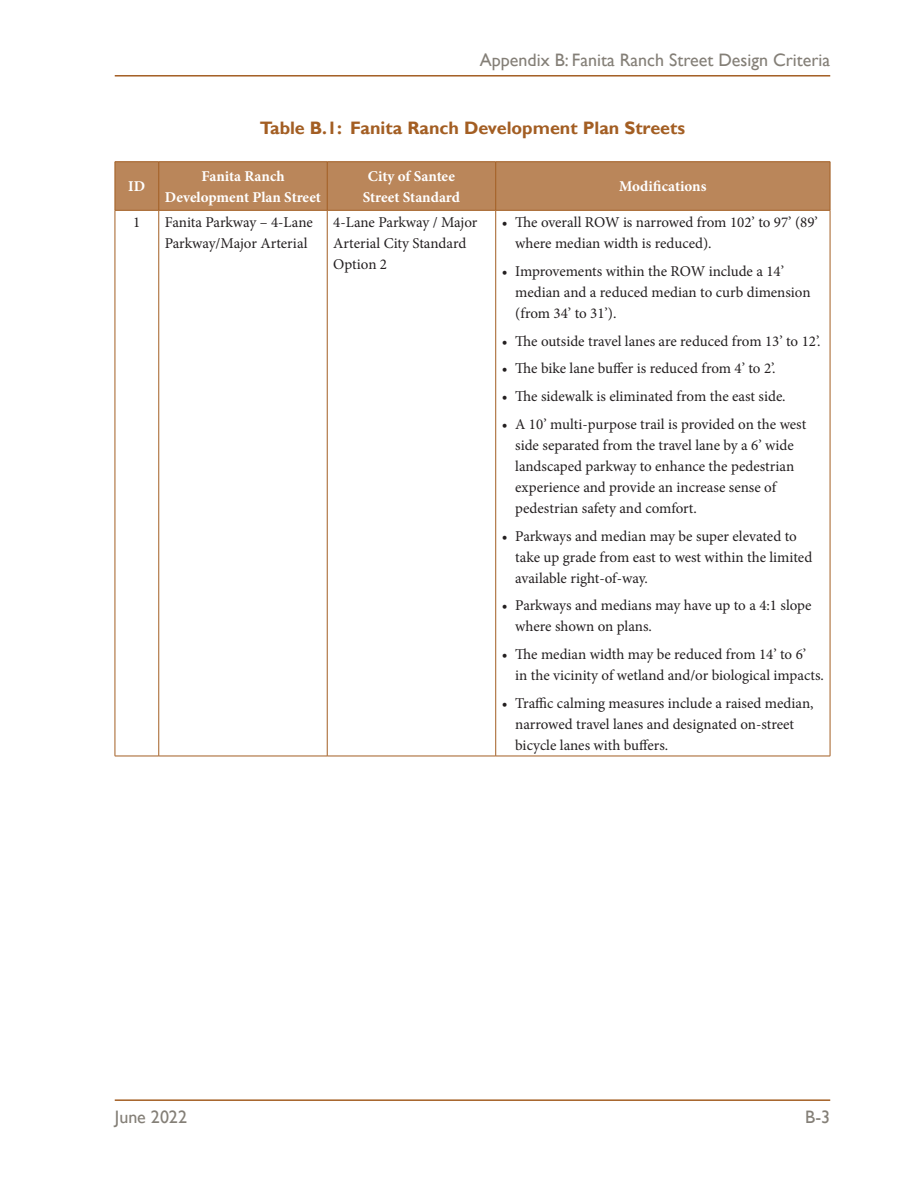
<style>
.page{position:relative;width:918px;height:1188px;background:#fff}
.page>*{position:absolute;margin:0;border:0;box-sizing:border-box;transform-origin:0 0}
.t1{font:18px "Gill Sans";color:#847f77}
.Table_Name{font:700 18px "Gill Sans";color:#a35e23}
.Table_Body{font:15px/21px "Minion Pro";color:#231f20}
.Header_1{font:700 15px "Minion Pro";letter-spacing:-.005em;color:#fff}
</style>
<div class="page">
<hr style="left:115px;top:1099px;width:715px;height:2px;background:#a35e23">
<hr style="left:115px;top:75px;width:715px;height:2px;background:#a35e23">
<div style="left:116px;top:162px;width:714px;height:48px;background:#ba865a"></div>
<hr style="left:115px;top:161px;width:44px;height:1px;background:#a35e23">
<hr style="left:115px;top:162px;width:1px;height:48px;background:#a35e23">
<hr style="left:159px;top:161px;width:168px;height:1px;background:#a35e23">
<hr style="left:159px;top:162px;width:1px;height:48px;background:#a35e23">
<hr style="left:327px;top:161px;width:169px;height:1px;background:#a35e23">
<hr style="left:327px;top:162px;width:1px;height:48px;background:#a35e23">
<hr style="left:496px;top:161px;width:334px;height:1px;background:#a35e23">
<hr style="left:495px;top:162px;width:1px;height:48px;background:#a35e23">
<hr style="left:830px;top:162px;width:1px;height:48px;background:#a35e23">
<hr style="left:115px;top:210px;width:44px;height:1px;background:#a35e23">
<hr style="left:115px;top:211px;width:1px;height:545px;background:#a35e23">
<hr style="left:159px;top:210px;width:168px;height:1px;background:#a35e23">
<hr style="left:159px;top:211px;width:1px;height:545px;background:#a35e23">
<hr style="left:327px;top:210px;width:169px;height:1px;background:#a35e23">
<hr style="left:327px;top:211px;width:1px;height:545px;background:#a35e23">
<hr style="left:496px;top:210px;width:334px;height:1px;background:#a35e23">
<hr style="left:495px;top:211px;width:1px;height:545px;background:#a35e23">
<hr style="left:830px;top:211px;width:1px;height:545px;background:#a35e23">
<hr style="left:115px;top:756px;width:44px;height:1px;background:#a35e23">
<hr style="left:159px;top:756px;width:168px;height:1px;background:#a35e23">
<hr style="left:327px;top:756px;width:169px;height:1px;background:#a35e23">
<hr style="left:496px;top:756px;width:334px;height:1px;background:#a35e23">
<p class="t1" style="left:480px;top:50px;width:352px">Appendix B: Fanita Ranch Street Design Criteria</p>
<p class="Header_1" style="left:128px;top:176px;width:19px">ID</p>
<p class="Table_Name" style="left:260px;top:117px;width:427px">Table B.1: Fanita Ranch Development Plan Streets</p>
<p class="Header_1" style="left:201px;top:166px;width:85px">Fanita Ranch</p>
<p class="Header_1" style="left:165px;top:187px;width:158px">Development Plan Street</p>
<p class="Header_1" style="left:368px;top:166px;width:88px">City of Santee</p>
<p class="Header_1" style="left:363px;top:187px;width:99px">Street Standard</p>
<p class="Header_1" style="left:619px;top:176px;width:89px">Modifications</p>
<p class="Table_Body" style="left:133px;top:212px;width:9px">1</p>
<p class="Table_Body" style="left:165px;top:212px;width:150px">Fanita Parkway – 4-Lane<br>Parkway/Major Arterial</p>
<p class="Table_Body" style="left:333px;top:212px;width:146px">4-Lane Parkway / Major<br>Arterial City Standard<br>Option 2</p>
<p class="Table_Body" style="left:515px;top:212px;width:304px;text-indent:-14px">• The overall ROW is narrowed from 102’ to 97’ (89’ where median width is reduced).</p>
<p class="Table_Body" style="left:515px;top:261px;width:297px;text-indent:-14px">• Improvements within the ROW include a 14’ median and a reduced median to curb dimension (from 34’ to 31’).</p>
<p class="Table_Body" style="left:502px;top:331px;width:320px">• The outside travel lanes are reduced from 13’ to 12’.</p>
<p class="Table_Body" style="left:502px;top:358px;width:275px">• The bike lane buffer is reduced from 4’ to 2’.</p>
<p class="Table_Body" style="left:502px;top:386px;width:285px">• The sidewalk is eliminated from the east side.</p>
<p class="Table_Body" style="left:515px;top:414px;width:293px;text-indent:-14px">• A 10’ multi-purpose trail is provided on the west side separated from the travel lane by a 6’ wide landscaped parkway to enhance the pedestrian experience and provide an increase sense of pedestrian safety and comfort.</p>
<p class="Table_Body" style="left:515px;top:526px;width:299px;text-indent:-14px">• Parkways and median may be super elevated to take up grade from east to west within the limited available right-of-way.</p>
<p class="Table_Body" style="left:515px;top:595px;width:298px;text-indent:-14px">• Parkways and medians may have up to a 4:1 slope where shown on plans.</p>
<p class="Table_Body" style="left:515px;top:644px;width:310px;text-indent:-14px">• The median width may be reduced from 14’ to 6’<br>in the vicinity of wetland and/or biological impacts.</p>
<p class="Table_Body" style="left:515px;top:693px;width:300px;text-indent:-14px">• Traffic calming measures include a raised median, narrowed travel lanes and designated on-street bicycle lanes with buffers.</p>
<p class="t1" style="left:115px;top:1106px;width:74px">June 2022</p>
<p class="t1" style="left:805px;top:1106px;width:26px">B-3</p>
</div>
